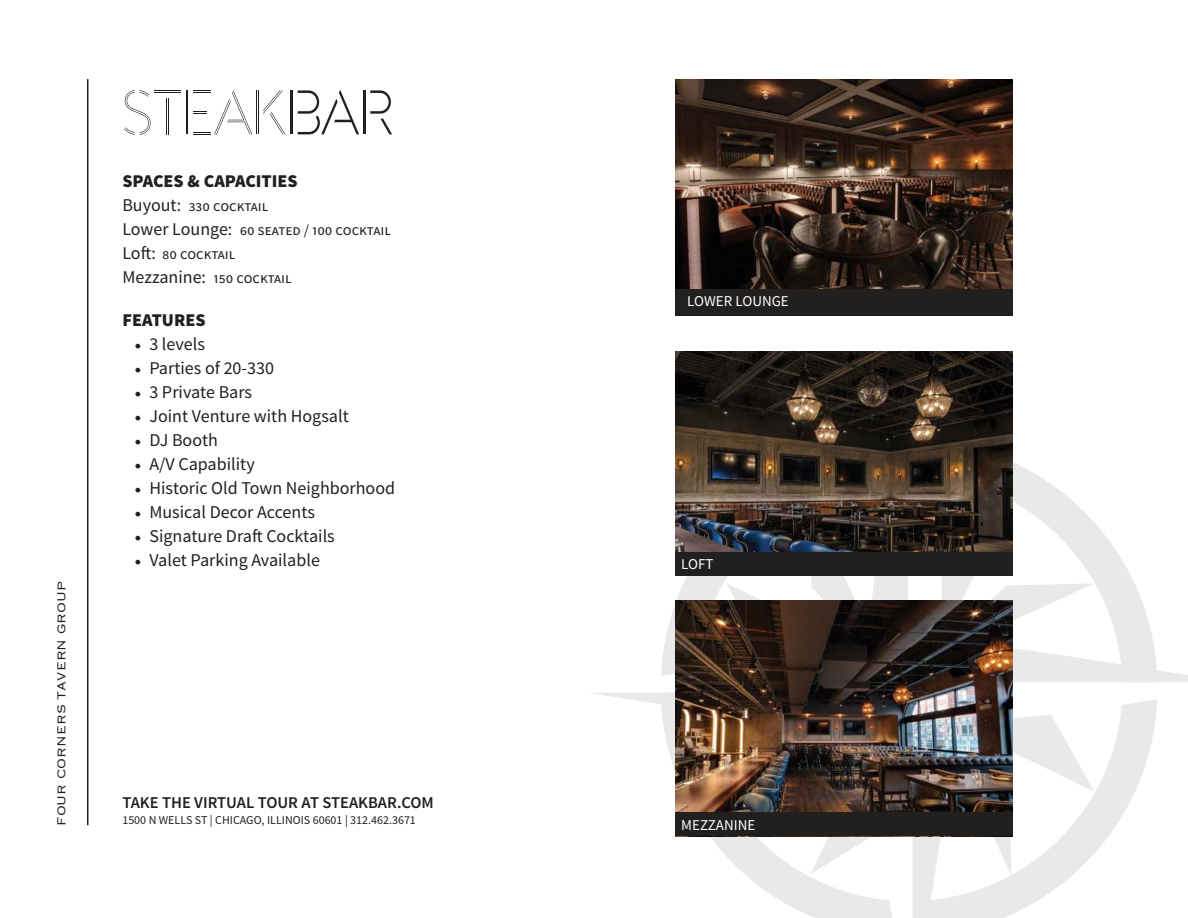
<style>
.page{position:relative;width:1188px;height:918px;background:#fff}
.page>*{position:absolute;margin:0;border:0;box-sizing:border-box;transform-origin:0 0}
.t1{font:18px "Source Sans Pro";color:#221f1f}
.t2{font:900 18px "Source Sans Pro";color:#221f1f}
.t3{font:600 16.5px "Source Sans Pro";color:#221f1f}
.t4{font:15px/24px "Source Sans Pro";color:#221f1f}
.t5{font:15px "Source Sans Pro";color:#fff}
.t6{font:300 15px "Copperplate";color:#221f1f}
.t7{font:12px "Source Sans Pro";color:#221f1f}
.s1{font-size:18px}
.s2{font-family:"Minion Pro"}
</style>
<div class="page">
<svg style="left:593px;top:462px;width:595px;height:456px"></svg>
<img style="left:675px;top:352px;width:338px;height:200px">
<img style="left:675px;top:600px;width:338px;height:213px">
<img style="left:675px;top:79px;width:338px;height:210px">
<hr style="left:291px;top:90px;width:2px;height:44px;background:#221f1f">
<svg style="left:298px;top:90px;width:61px;height:44px"></svg>
<hr style="left:363px;top:90px;width:3px;height:44px;background:#221f1f">
<svg style="left:370px;top:90px;width:22px;height:44px"></svg>
<svg style="left:124px;top:90px;width:57px;height:45px"></svg>
<hr style="left:186px;top:90px;width:1px;height:44px;background:#221f1f">
<hr style="left:188px;top:90px;width:1px;height:44px;background:#221f1f">
<svg style="left:193px;top:90px;width:59px;height:45px"></svg>
<svg style="left:263px;top:90px;width:23px;height:44px"></svg>
<hr style="left:256px;top:90px;width:1px;height:44px;background:#221f1f">
<hr style="left:258px;top:90px;width:1px;height:44px;background:#221f1f">
<div style="left:675px;top:289px;width:338px;height:26px;background:#221f1f"></div>
<div style="left:675px;top:552px;width:338px;height:24px;background:#221f1f"></div>
<div style="left:675px;top:813px;width:338px;height:23px;background:#221f1f"></div>
<hr style="left:87px;top:79px;width:2px;height:746px;background:#221f1f">
<p class="t6" style="left:51px;top:826px;width:246px;rotate:-90deg">FOUR CORNERS TAVERN GROUP</p>
<p class="t2" style="left:122px;top:170px;width:177px">SPACES &amp; CAPACITIES</p>
<p class="t4" style="left:122px;top:195px;width:270px"><span class="s1">Buyout:</span> 330 cocktail<br><span class="s1">Lower Lounge:</span> 60 seated / 100 cocktail<br><span class="s1">Loft:</span> 80 cocktail<br><span class="s1">Mezzanine:</span> 150 cocktail</p>
<p class="t2" style="left:122px;top:309px;width:85px">FEATURES</p>
<p class="t1" style="left:134px;top:336px;width:72px"><span class="s2">•</span> 3 levels</p>
<p class="t1" style="left:134px;top:360px;width:141px"><span class="s2">•</span> Parties of 20-330</p>
<p class="t1" style="left:134px;top:384px;width:119px"><span class="s2">•</span> 3 Private Bars</p>
<p class="t1" style="left:134px;top:408px;width:216px"><span class="s2">•</span> Joint Venture with Hogsalt</p>
<p class="t1" style="left:134px;top:432px;width:85px"><span class="s2">•</span> DJ Booth</p>
<p class="t1" style="left:134px;top:456px;width:122px"><span class="s2">•</span> A/V Capability</p>
<p class="t1" style="left:134px;top:480px;width:262px"><span class="s2">•</span> Historic Old Town Neighborhood</p>
<p class="t1" style="left:134px;top:504px;width:182px"><span class="s2">•</span> Musical Decor Accents</p>
<p class="t1" style="left:134px;top:528px;width:202px"><span class="s2">•</span> Signature Draft Cocktails</p>
<p class="t1" style="left:134px;top:552px;width:187px"><span class="s2">•</span> Valet Parking Available</p>
<p class="t3" style="left:122px;top:796px;width:313px">TAKE THE VIRTUAL TOUR AT STEAKBAR.COM</p>
<p class="t7" style="left:122px;top:815px;width:295px">1500 N WELLS ST | CHICAGO, ILLINOIS 60601 | 312.462.3671</p>
<p class="t5" style="left:687px;top:295px;width:103px">LOWER LOUNGE</p>
<p class="t5" style="left:681px;top:558px;width:34px">LOFT</p>
<p class="t5" style="left:681px;top:819px;width:76px">MEZZANINE</p>
</div>
